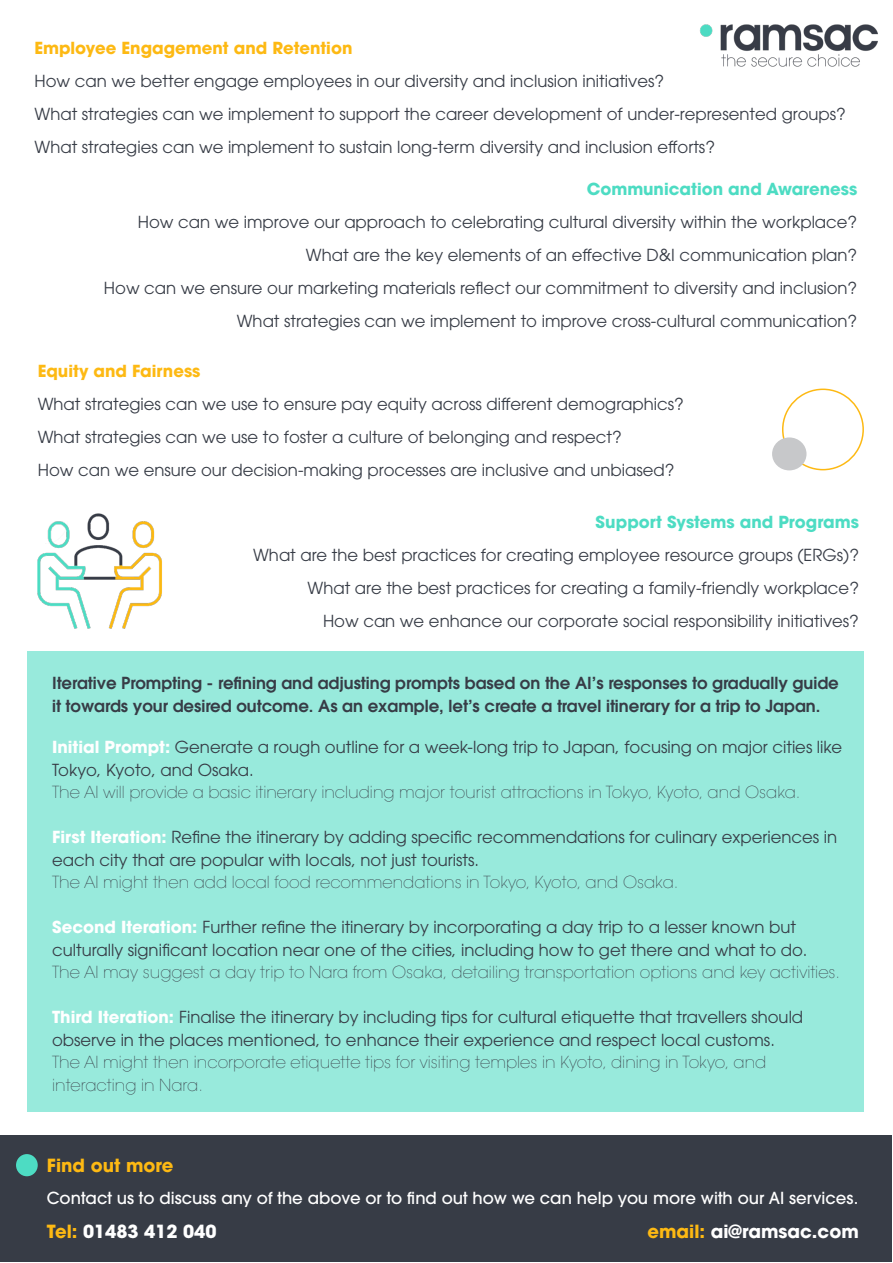
<style>
.page{position:relative;width:893px;height:1263px;background:#fff}
.page>*{position:absolute;margin:0;border:0;box-sizing:border-box;transform-origin:0 0}
.t1{font:700 18px "ITC Avant Garde Std";color:#fff}
.t2{font:700 18px "ITC Avant Garde Std";color:#fdb913}
.t3{font:16.5px/33px "ITC Avant Garde Std";color:#373c46}
.t4{font:200 16.5px/22.5px "ITC Avant Garde Std";color:#373c46}
.t5{font:600 16.5px/22.5px "ITC Avant Garde Std";color:#373c46}
.t6{font:500 16.5px "ITC Avant Garde Std";color:#fff}
.t7{font:700 16.5px "ITC Avant Garde Std";color:#4ddcc3}
.t8{font:700 16.5px "ITC Avant Garde Std";color:#fdb913}
.s1{font-weight:700;color:#fff}
.s2{color:#fdb913}
</style>
<div class="page">
<div style="left:782px;top:389px;width:82px;height:81px;border:2px solid #fdb913;border-radius:50%"></div>
<div style="left:772px;top:437px;width:34px;height:33px;background:#c7c8ca;border-radius:50%"></div>
<img style="left:700px;top:24px;width:178px;height:43px">
<div style="left:1px;top:1135px;width:891px;height:127px;background:#373c46"></div>
<div style="left:16px;top:1154px;width:22px;height:22px;background:#4ddcc3;border-radius:50%"></div>
<img style="left:37px;top:513px;width:125px;height:116px">
<div style="left:28px;top:651px;width:836px;height:461px;background:#98eadc"></div>
<p class="t8" style="left:35px;top:37px;width:319px">Employee Engagement and Retention</p>
<p class="t3" style="left:35px;top:64px;width:813px">How can we better engage employees in our diversity and inclusion initiatives?<br>What strategies can we implement to support the career development of under-represented groups?<br>What strategies can we implement to sustain long-term diversity and inclusion efforts?</p>
<p class="t7" style="left:587px;top:178px;width:272px">Communication and Awareness</p>
<p class="t3" style="left:104px;top:205px;width:755px;text-align:right">How can we improve our approach to celebrating cultural diversity within the workplace?<br>What are the key elements of an effective D&amp;I communication plan?<br>How can we ensure our marketing materials reflect our commitment to diversity and inclusion?<br>What strategies can we implement to improve cross-cultural communication?</p>
<p class="t8" style="left:38px;top:359px;width:164px">Equity and Fairness</p>
<p class="t3" style="left:38px;top:387px;width:648px">What strategies can we use to ensure pay equity across different demographics?<br>What strategies can we use to foster a culture of belonging and respect?<br>How can we ensure our decision-making processes are inclusive and unbiased?</p>
<p class="t7" style="left:596px;top:511px;width:265px">Support Systems and Programs</p>
<p class="t3" style="left:253px;top:538px;width:607px;text-align:right">What are the best practices for creating employee resource groups (ERGs)?<br>What are the best practices for creating a family-friendly workplace?<br>How can we enhance our corporate social responsibility initiatives?</p>
<p class="t5" style="left:52px;top:672px;width:788px">Iterative Prompting - refining and adjusting prompts based on the AI’s responses to gradually guide it towards your desired outcome. As an example, let’s create a travel itinerary for a trip to Japan.</p>
<p class="t3" style="left:52px;top:736px;width:792px;line-height:22.5px"><span class="s1">Initial Prompt:</span> Generate a rough outline for a week-long trip to Japan, focusing on major cities like<br>Tokyo, Kyoto, and Osaka.</p>
<p class="t4" style="left:52px;top:781px;width:750px">The AI will provide a basic itinerary including major tourist attractions in Tokyo, Kyoto, and Osaka.</p>
<p class="t3" style="left:52px;top:826px;width:787px;line-height:22.5px"><span class="s1">First Iteration:</span> Refine the itinerary by adding specific recommendations for culinary experiences in each city that are popular with locals, not just tourists.</p>
<p class="t4" style="left:52px;top:871px;width:628px">The AI might then add local food recommendations in Tokyo, Kyoto, and Osaka.</p>
<p class="t3" style="left:52px;top:916px;width:757px;line-height:22.5px"><span class="s1">Second Iteration:</span> Further refine the itinerary by incorporating a day trip to a lesser known but culturally significant location near one of the cities, including how to get there and what to do.</p>
<p class="t4" style="left:52px;top:961px;width:790px">The AI may suggest a day trip to Nara from Osaka, detailing transportation options and key activities.</p>
<p class="t3" style="left:52px;top:1006px;width:753px;line-height:22.5px"><span class="s1">Third Iteration:</span> Finalise the itinerary by including tips for cultural etiquette that travellers should observe in the places mentioned, to enhance their experience and respect local customs.</p>
<p class="t4" style="left:52px;top:1051px;width:716px">The AI might then incorporate etiquette tips for visiting temples in Kyoto, dining in Tokyo, and interacting in Nara.</p>
<p class="t2" style="left:47px;top:1153px;width:128px">Find out more</p>
<p class="t6" style="left:47px;top:1188px;width:813px">Contact us to discuss any of the above or to find out how we can help you more with our AI services.</p>
<p class="t1" style="left:47px;top:1219px;width:171px"><span class="s2">Tel:</span> 01483 412 040</p>
<p class="t1" style="left:647px;top:1219px;width:213px"><span class="s2">email:</span> ai@ramsac.com</p>
</div>
